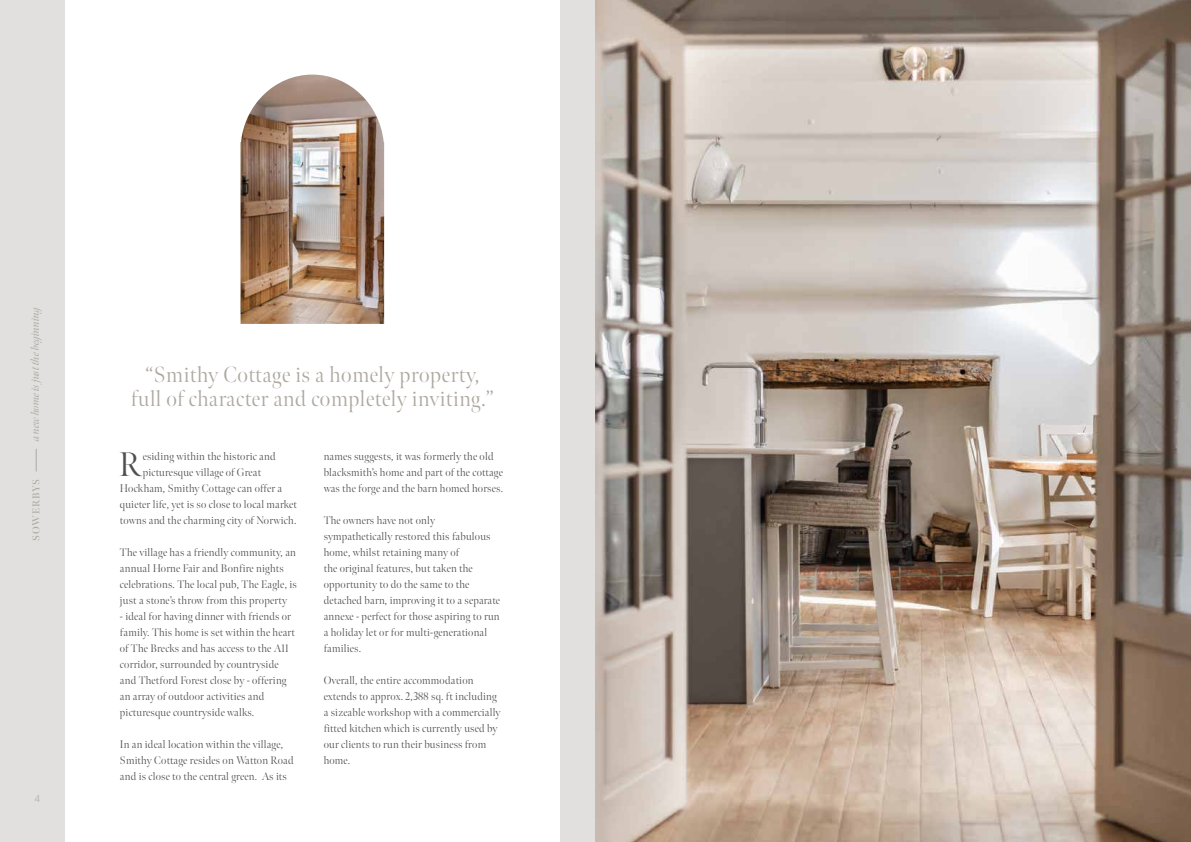
<style>
.page{position:relative;width:1191px;height:842px;background:#fff}
.page>*{position:absolute;margin:0;border:0;box-sizing:border-box;transform-origin:0 0}
.t1{font:300 34px "Meno Banner";color:#4f4f4f}
.t2{font:300 22px/24px "Meno Banner";letter-spacing:.025em;color:#ada8a0;text-align:center}
.t3{font:300 11px/16px "Meno Banner";letter-spacing:.02em;color:#4f4f4f}
.t4{font:italic 11px "Meno Banner";letter-spacing:-.01em;color:#ada8a0}
.t5{font:600 10px "Meno Banner";letter-spacing:.08em;color:#ada8a0}
.t6{font:300 10px "Quasimoda";color:#ada8a0}
</style>
<div class="page">
<div style="left:0;top:0;width:595px;height:842px;background:#e2e0df"></div>
<svg style="left:36px;top:449px;width:1px;height:22px"></svg>
<div style="left:65px;top:0;width:494px;height:842px;background:#fff"></div>
<img style="left:240px;top:75px;width:144px;height:249px">
<img style="left:595px;top:0;width:596px;height:842px">
<p class="t4" style="left:29px;top:441px;width:138px;rotate:-90deg">a new home is just the beginning</p>
<p class="t5" style="left:30px;top:541px;width:63px;rotate:-90deg">SOWERBYS</p>
<p class="t6" style="left:35px;top:791px;width:7px">4</p>
<h2 class="t2" style="left:131px;top:363px;width:364px">“Smithy Cottage is a homely property, full of character and completely inviting.”</h2>
<h1 class="t1" style="left:119px;top:444px;width:24px">R</h1>
<p class="t3" style="left:143px;top:448px;width:134px">esiding within the historic and</p>
<p class="t3" style="left:143px;top:464px;width:120px">picturesque village of Great</p>
<p class="t3" style="left:120px;top:480px;width:164px">Hockham, Smithy Cottage can offer a</p>
<p class="t3" style="left:120px;top:496px;width:179px">quieter life, yet is so close to local market</p>
<p class="t3" style="left:120px;top:512px;width:178px">towns and the charming city of Norwich.</p>
<p class="t3" style="left:120px;top:544px;width:178px">The village has a friendly community, an annual Horne Fair and Bonfire nights celebrations. The local pub, The Eagle, is just a stone’s throw from this property</p>
<p class="t3" style="left:120px;top:608px;width:176px">- ideal for having dinner with friends or family. This home is set within the heart of The Brecks and has access to the A11 corridor, surrounded by countryside and Thetford Forest close by - offering an array of outdoor activities and picturesque countryside walks.</p>
<p class="t3" style="left:120px;top:736px;width:175px">In an ideal location within the village,<br>Smithy Cottage resides on Watton Road and is close to the central green. As its</p>
<p class="t3" style="left:324px;top:448px;width:181px">names suggests, it was formerly the old blacksmith’s home and part of the cottage was the forge and the barn homed horses.</p>
<p class="t3" style="left:324px;top:512px;width:178px">The owners have not only sympathetically restored this fabulous home, whilst retaining many of<br>the original features, but taken the opportunity to do the same to the detached barn, improving it to a separate annexe - perfect for those aspiring to run a holiday let or for multi-generational families.</p>
<p class="t3" style="left:324px;top:672px;width:178px">Overall, the entire accommodation extends to approx. 2,388 sq. ft including a sizeable workshop with a commercially fitted kitchen which is currently used by our clients to run their business from home.</p>
</div>
